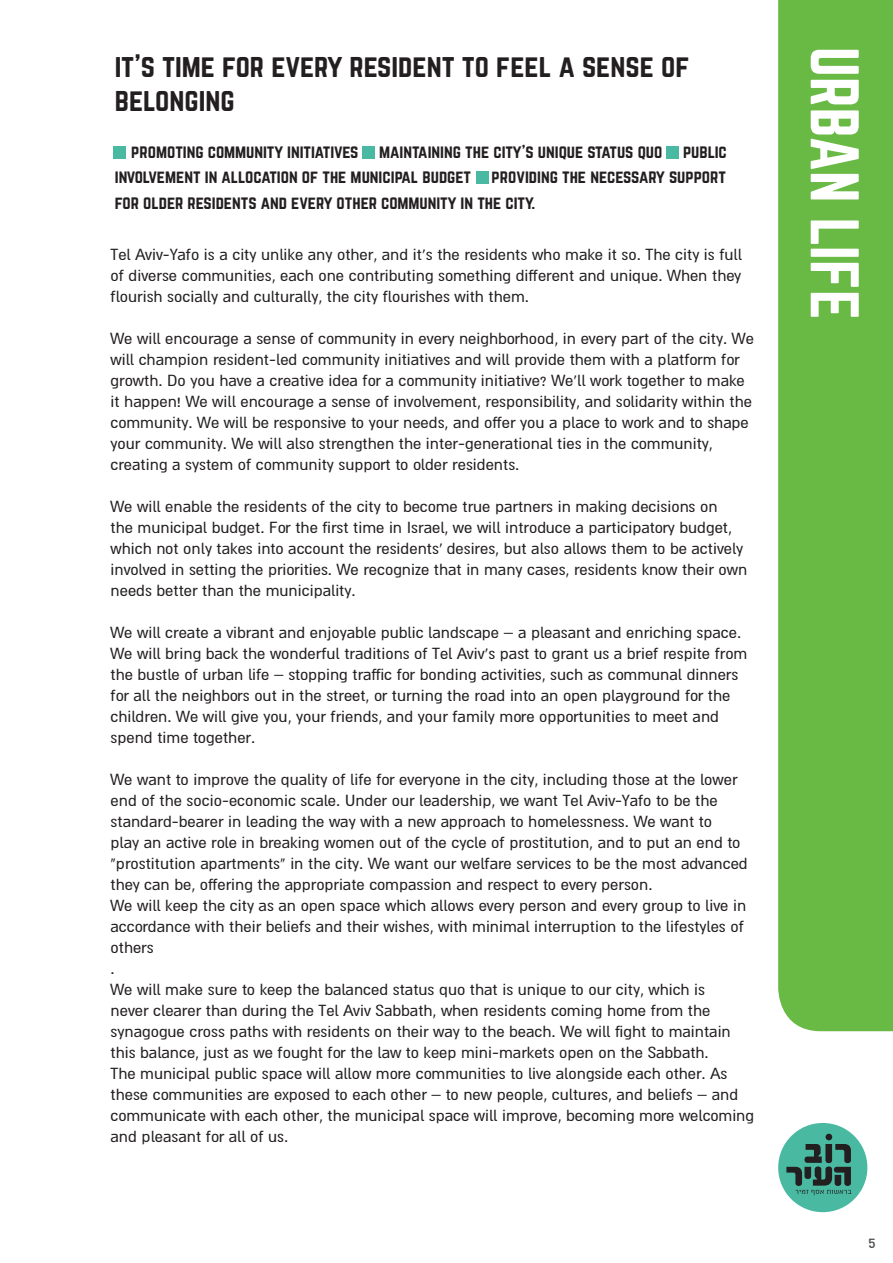
<style>
.page{position:relative;width:893px;height:1263px;background:#fff}
.page>*{position:absolute;margin:0;border:0;box-sizing:border-box;transform-origin:0 0}
.t1{font:60px "Norwester";color:#fff}
.t2{font:28.5px/34.2px "Norwester";color:#231f20}
.t3{font:18px/21px "Almoni DLAAA";color:#231f20}
.t4{font:18px "Almoni DLAAA";color:#4d4c4c}
.t5{font:16.5px/25.5px "Norwester";color:#231f20}
</style>
<div class="page">
<div style="left:778px;top:0;width:115px;height:1031px;background:#69b945"></div>
<div style="left:778px;top:1123px;width:89px;height:89px;background:#49baa1;border-radius:50%"></div>
<svg style="left:786px;top:1134px;width:65px;height:61px"></svg>
<div style="left:114px;top:146px;width:12px;height:13px;background:#49baa1"></div>
<div style="left:362px;top:146px;width:12px;height:13px;background:#49baa1"></div>
<div style="left:666px;top:146px;width:13px;height:13px;background:#49baa1"></div>
<div style="left:476px;top:171px;width:13px;height:13px;background:#49baa1"></div>
<h2 class="t2" style="left:115px;top:49px;width:576px">IT S’ TIME FOR EVERY RESIDENT TO FEEL A SENSE OF<br>BELONGING</h2>
<p class="t5" style="left:683px;top:139px;width:45px">PUBLIC</p>
<p class="t5" style="left:379px;top:139px;width:285px">MAINTAINING THE CITY S’ UNIQUE STATUS QUO</p>
<p class="t5" style="left:131px;top:139px;width:229px">PROMOTING COMMUNITY INITIATIVES</p>
<p class="t5" style="left:115px;top:165px;width:422px">INVOLVEMENT IN ALLOCATION OF THE MUNICIPAL BUDGET<br>FOR OLDER RESIDENTS AND EVERY OTHER COMMUNITY IN THE CITY.</p>
<p class="t3" style="left:111px;top:244px;width:633px;text-align:justify">Tel Aviv-Yafo is a city unlike any other, and s’i t the residents who make it so. The city is full of diverse communities, each one contributing something different and unique. When they flourish socially and culturally, the city flourishes with them.</p>
<p class="t3" style="left:111px;top:328px;width:645px">We will encourage a sense of community in every neighborhood in, every part of the city. We will champion resident-led community initiatives and will provide them with a platform for growth. Do you have a creative idea for a community initiative? We l l’ work together to make it happen! We will encourage a sense of involvement, responsibility, and solidarity within the community. We will be responsive to your needs, and offer you a place to work and to shape your community. We will also strengthen the inter-generational ties in the community, creating a system of community support to older residents.</p>
<p class="t3" style="left:111px;top:496px;width:638px">We will enable the residents of the city to become true partners in making decisions on<br>the municipal budget. For the first time in Israel, we will introduce a participatory budget, which not only takes into account the residents’ desires, but also allows them to be actively involved in setting the priorities. We recognize that in many cases, residents know their own needs better than the municipality.</p>
<p class="t3" style="left:111px;top:622px;width:638px">We will create a vibrant and enjoyable public landscape – a pleasant and enriching space.<br>We will bring back the wonderful traditions of Tel Aviv s’ past to grant us a brief respite from the bustle of urban life – stopping traffic for bonding activities, such as communal dinners for all the neighbors out in the street, or turning the road into an open playground for the children. We will give you, your friends, and your family more opportunities to meet and spend time together.</p>
<p class="t3" style="left:111px;top:769px;width:645px">We want to improve the quality of life for everyone in the city, including those at the lower end of the socio-economic scale. Under our leadership, we want Tel Aviv-Yafo to be the standard-bearer in leading the way with a new approach to homelessness. We want to<br>play an active role in breaking women out of the cycle of prostitution, and to put an end to “prostitution apartments” in the city. We want our welfare services to be the most advanced they can be, offering the appropriate compassion and respect to every person.<br>We will keep the city as an open space which allows every person and every group to live in accordance with their beliefs and their wishes, with minimal interruption to the lifestyles of others<br>.<br>We will make sure to keep the balanced status quo that is unique to our city, which is<br>never clearer than during the Tel Aviv Sabbath, when residents coming home from the synagogue cross paths with residents on their way to the beach. We will fight to maintain this balance, just as we fought for the law to keep mini-markets open on the Sabbath.<br>The municipal public space will allow more communities to live alongside each other. As these communities are exposed to each other – to new people, cultures, and beliefs – and communicate with each other, the municipal space will improve, becoming more welcoming and pleasant for all of us.</p>
<p class="t5" style="left:492px;top:165px;width:236px">PROVIDING THE NECESSARY SUPPORT</p>
<h1 class="t1" style="left:863px;top:47px;width:274px;rotate:90deg">URBAN LIFE</h1>
<p class="t4" style="left:868px;top:1233px;width:9px">5</p>
</div>
